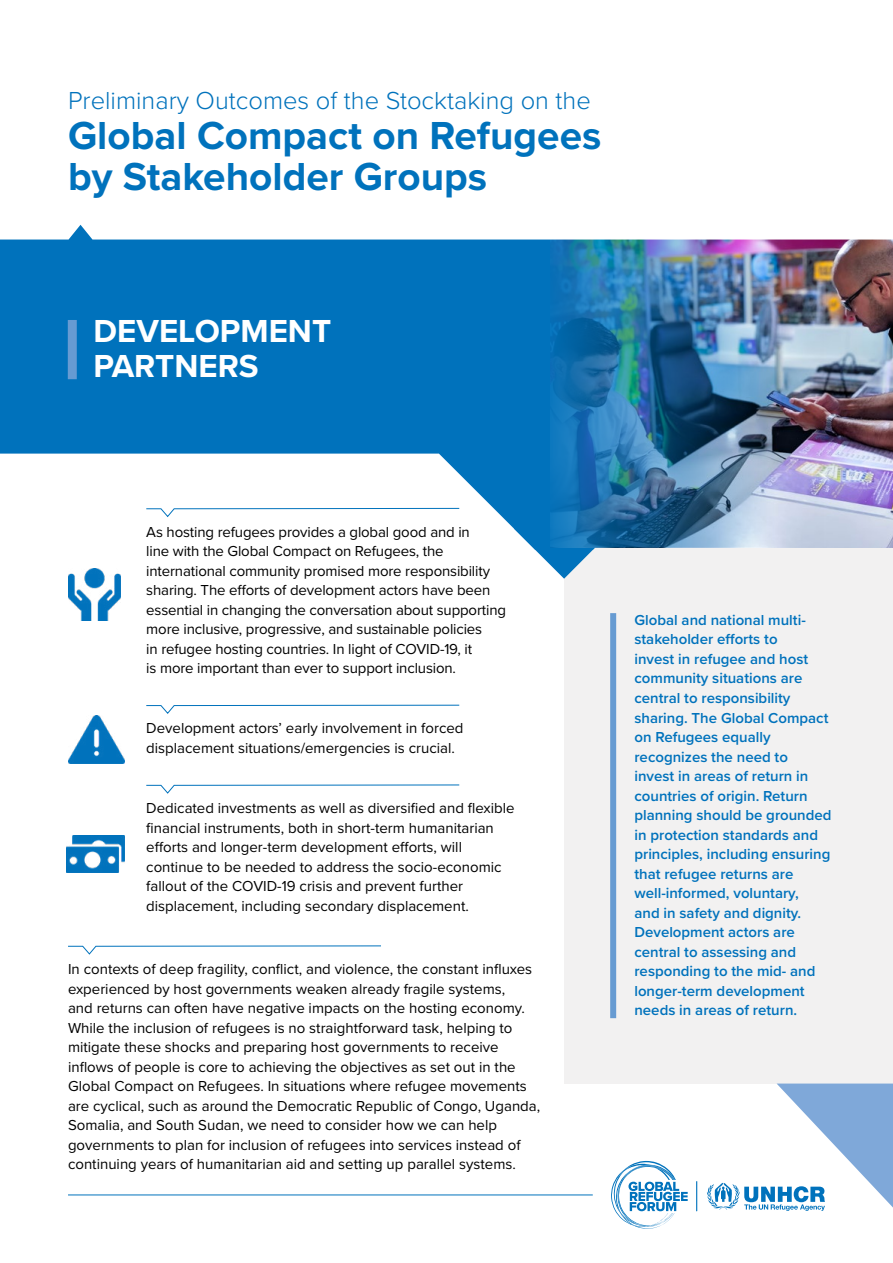
<style>
.page{position:relative;width:893px;height:1263px;background:#fff}
.page>*{position:absolute;margin:0;border:0;box-sizing:border-box;transform-origin:0 0}
.t1{font:700 40.5px/40.5px "Proxima Nova";color:#0072bc}
.Heading_2{font:700 33px/35.5px "Proxima Nova";color:#fff}
.t2{font:300 25.5px "Proxima Nova";color:#0072bc}
.bullet_1{font:15px/19.5px "Proxima Nova";color:#000}
.olho{font:600 15px/19.5px "Proxima Nova";color:#0072bc}
</style>
<div class="page">
<div style="left:564px;top:447px;width:329px;height:636px;background:#f2f1f1"></div>
<svg style="left:0;top:240px;width:593px;height:339px;fill:#0072bc"></svg>
<img style="left:824px;top:240px;width:69px;height:308px">
<img style="left:514px;top:240px;width:310px;height:310px">
<svg style="left:0;top:224px;width:893px;height:16px"></svg>
<svg style="left:706px;top:1083px;width:187px;height:128px"></svg>
<hr style="left:696px;top:1181px;width:1px;height:30px;background:#0072bc">
<svg style="left:611px;top:1161px;width:77px;height:68px"></svg>
<hr style="left:68px;top:1194px;width:525px;height:1px;background:#0072bc">
<div style="left:68px;top:320px;width:9px;height:59px;background:#679bd2"></div>
<div style="left:610px;top:613px;width:6px;height:405px;background:#679bd2"></div>
<svg style="left:146px;top:508px;width:314px;height:10px"></svg>
<svg style="left:146px;top:704px;width:314px;height:10px"></svg>
<svg style="left:146px;top:784px;width:314px;height:10px"></svg>
<svg style="left:68px;top:945px;width:313px;height:10px"></svg>
<img style="left:68px;top:715px;width:56px;height:49px">
<img style="left:67px;top:836px;width:57px;height:36px">
<img style="left:68px;top:568px;width:53px;height:53px">
<h3 class="t2" style="left:68px;top:81px;width:524px">Preliminary Outcomes of the Stocktaking on the</h3>
<h1 class="t1" style="left:68px;top:114px;width:535px">Global Compact on Refugees by Stakeholder Groups</h1>
<p class="Heading_2" style="left:94px;top:312px;width:239px">DEVELOPMENT<br>PARTNERS</p>
<p class="bullet_1" style="left:146px;top:521px;width:361px">As hosting refugees provides a global good and in<br>line with the Global Compact on Refugees, the international community promised more responsibility sharing. The efforts of development actors have been essential in changing the conversation about supporting more inclusive, progressive, and sustainable policies<br>in refugee hosting countries. In light of COVID-19, it<br>is more important than ever to support inclusion.</p>
<p class="bullet_1" style="left:146px;top:718px;width:319px">Development actors’ early involvement in forced displacement situations/emergencies is crucial.</p>
<p class="bullet_1" style="left:146px;top:798px;width:370px">Dedicated investments as well as diversified and flexible financial instruments, both in short-term humanitarian efforts and longer-term development efforts, will continue to be needed to address the socio-economic fallout of the COVID-19 crisis and prevent further displacement, including secondary displacement.</p>
<p class="bullet_1" style="left:68px;top:958px;width:474px">In contexts of deep fragility, conflict, and violence, the constant influxes experienced by host governments weaken already fragile systems,<br>and returns can often have negative impacts on the hosting economy.<br>While the inclusion of refugees is no straightforward task, helping to mitigate these shocks and preparing host governments to receive inflows of people is core to achieving the objectives as set out in the Global Compact on Refugees. In situations where refugee movements are cyclical, such as around the Democratic Republic of Congo, Uganda, Somalia, and South Sudan, we need to consider how we can help governments to plan for inclusion of refugees into services instead of continuing years of humanitarian aid and setting up parallel systems.</p>
<p class="olho" style="left:634px;top:610px;width:199px">Global and national multi&shy;stakeholder efforts to<br>invest in refugee and host community situations are central to responsibility sharing. The Global Compact on Refugees equally recognizes the need to invest in areas of return in countries of origin. Return planning should be grounded in protection standards and principles, including ensuring that refugee returns are well-informed, voluntary,<br>and in safety and dignity.<br>Development actors are central to assessing and responding to the mid- and longer-term development needs in areas of return.</p>
</div>
